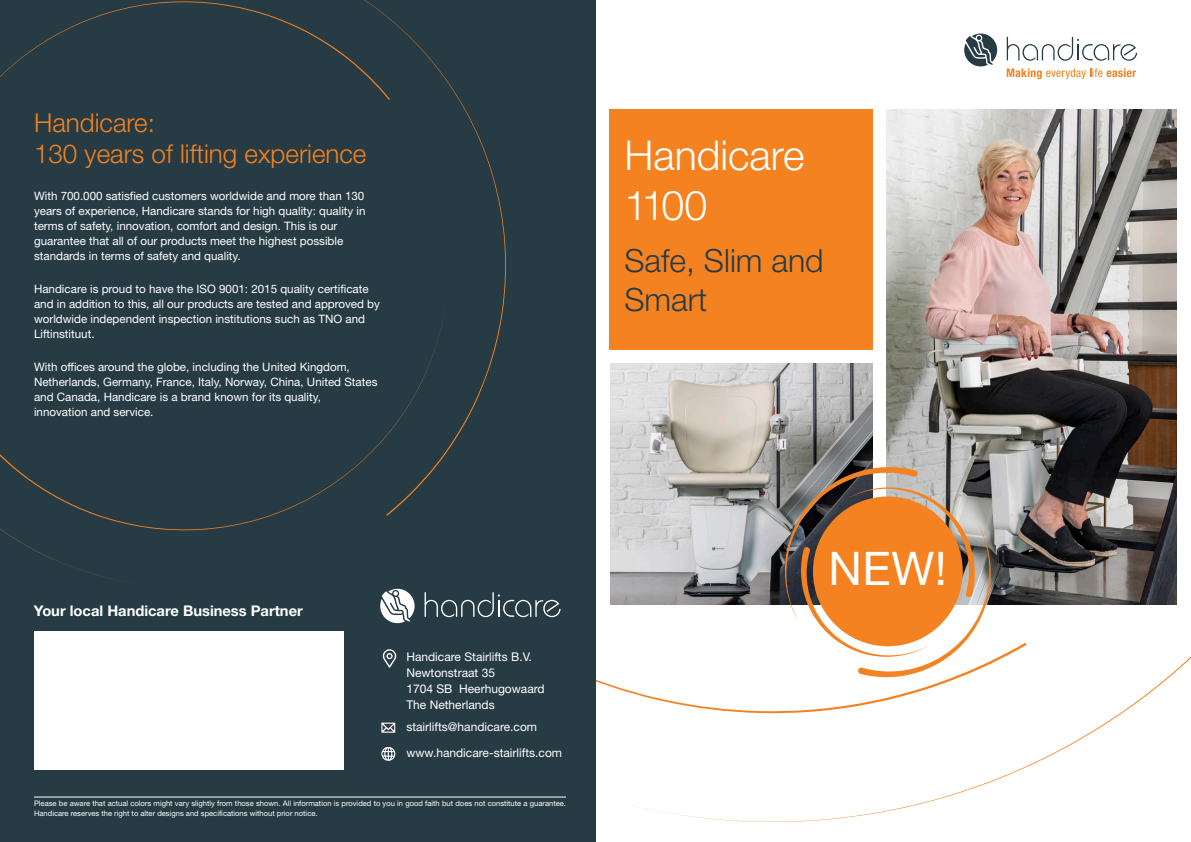
<style>
.page{position:relative;width:1191px;height:842px;background:#fff}
.page>*{position:absolute;margin:0;border:0;box-sizing:border-box;transform-origin:0 0}
.t1{font:46.3px "Helvetica Neue";color:#fff}
.t2{font:300 41.1px "Helvetica Neue";color:#fff}
.t3{font:300 32px/38.4px "Helvetica Neue";color:#273b44}
.t4{font:300 26px "Helvetica Neue";color:#f58220}
.t5{font:700 14.7px "Helvetica Neue";color:#fff}
.t6{font:12px "Helvetica Neue";color:#fff}
.t7{font:11.6px/15px "Helvetica Neue";color:#fff}
.t8{font:7.6px/9.1px "Helvetica Neue";color:#fff}
</style>
<div class="page">
<svg style="left:612px;top:604px;width:579px;height:218px"></svg>
<div style="left:0;top:0;width:595px;height:842px;background:#273b44"></div>
<img style="left:610px;top:363px;width:263px;height:241px">
<img style="left:886px;top:109px;width:290px;height:495px">
<svg style="left:964px;top:34px;width:33px;height:32px"></svg>
<svg style="left:1006px;top:37px;width:131px;height:24px"></svg>
<svg style="left:1006px;top:68px;width:130px;height:11px"></svg>
<svg style="left:380px;top:589px;width:34px;height:34px"></svg>
<svg style="left:424px;top:592px;width:136px;height:25px"></svg>
<svg style="left:784px;top:467px;width:207px;height:210px"></svg>
<div style="left:609px;top:109px;width:264px;height:241px;background:#f58220"></div>
<svg style="left:217px;top:0;width:289px;height:516px"></svg>
<svg style="left:0;top:16px;width:151px;height:565px"></svg>
<hr style="left:34px;top:797px;width:532px;height:1px;background:#fff">
<svg style="left:382px;top:649px;width:14px;height:19px"></svg>
<svg style="left:381px;top:723px;width:14px;height:10px"></svg>
<svg style="left:381px;top:747px;width:14px;height:14px"></svg>
<div style="left:34px;top:631px;width:309px;height:139px;background:#fff"></div>
<p class="t4" style="left:34px;top:107px;width:122px">Handicare:</p>
<p class="t4" style="left:34px;top:138px;width:334px">130 years of lifting experience</p>
<p class="t7" style="left:34px;top:188px;width:333px">With 700.000 satisfied customers worldwide and more than 130 years of experience, Handicare stands for high quality: quality in terms of safety, innovation, comfort and design. This is our guarantee that all of our products meet the highest possible standards in terms of safety and quality.</p>
<p class="t7" style="left:34px;top:281px;width:347px">Handicare is proud to have the ISO 9001: 2015 quality certificate and in addition to this, all our products are tested and approved by worldwide independent inspection institutions such as TNO and Liftinstituut.</p>
<p class="t7" style="left:34px;top:359px;width:345px">With offices around the globe, including the United Kingdom, Netherlands, Germany, France, Italy, Norway, China, United States and Canada, Handicare is a brand known for its quality,<br>innovation and service.</p>
<p class="t5" style="left:34px;top:602px;width:270px">Your local Handicare Business Partner</p>
<p class="t6" style="left:406px;top:650px;width:127px">Handicare Stairlifts B.V.</p>
<p class="t6" style="left:406px;top:666px;width:90px">Newtonstraat 35</p>
<p class="t6" style="left:406px;top:682px;width:140px">1704 SB Heerhugowaard</p>
<p class="t6" style="left:406px;top:698px;width:90px">The Netherlands</p>
<p class="t6" style="left:406px;top:720px;width:132px">stairlifts@handicare.com</p>
<p class="t6" style="left:406px;top:746px;width:157px">www.handicare-stairlifts.com</p>
<p class="t8" style="left:34px;top:799px;width:533px">Please be aware that actual colors might vary slightly from those shown. All information is provided to you in good faith but does not constitute a guarantee.<br>Handicare reserves the right to alter designs and specifications without prior notice.</p>
<p class="t2" style="left:624px;top:130px;width:181px">Handicare</p>
<p class="t2" style="left:624px;top:180px;width:84px">1100</p>
<p class="t3" style="left:624px;top:241px;width:201px">Safe, Slim and<br>Smart</p>
<p class="t1" style="left:828px;top:541px;width:120px">NEW!</p>
</div>
